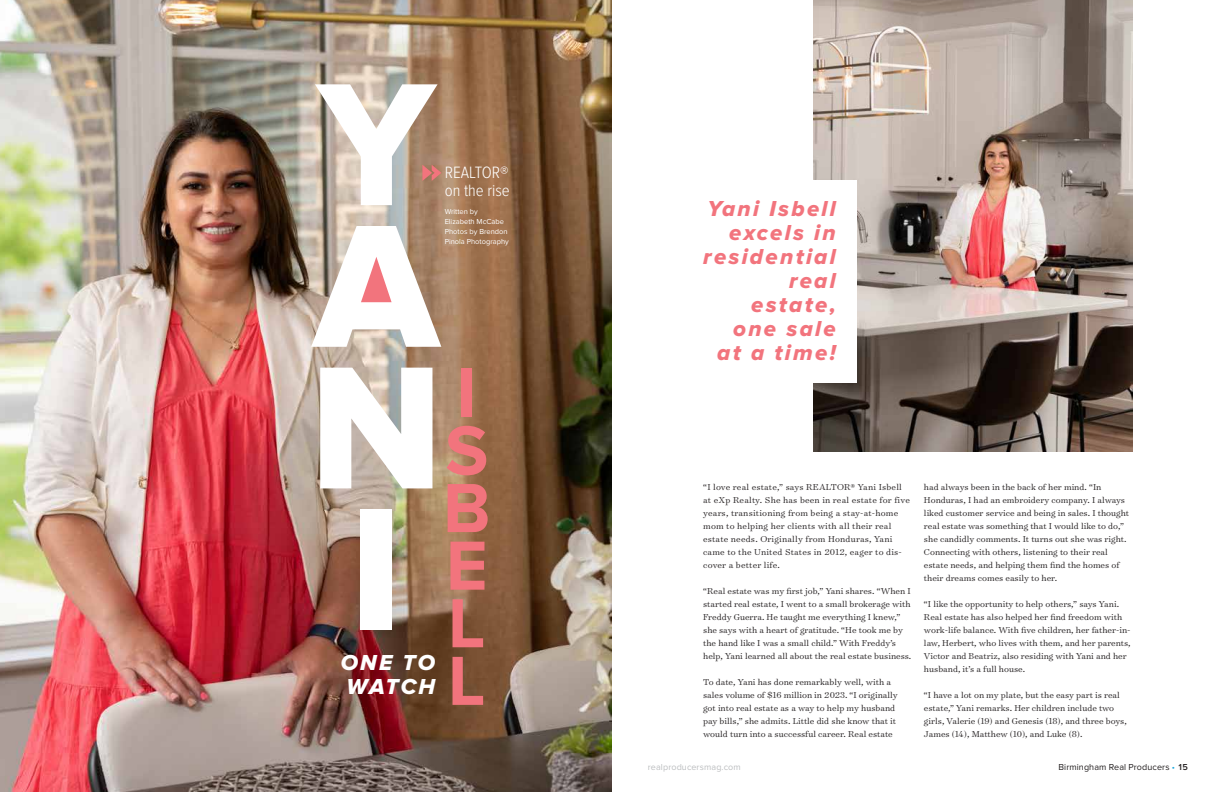
<style>
.page{position:relative;width:1224px;height:792px;background:#fff}
.page>*{position:absolute;margin:0;border:0;box-sizing:border-box;transform-origin:0 0}
.t1{font:181.1px/141.6px "Proxima Nova Extrabld";color:#fff;text-align:justify}
.t2{font:700 72px/57.6px "Proxima Nova";color:#f2747d}
.t3{font:22.5px/24px "Proxima Nova Extrabld It";letter-spacing:.1em;color:#f2747d;text-align:right}
.t4{font:22.5px/24px "Proxima Nova Extrabld It";letter-spacing:.09em;color:#fff}
.t5{font:300 17px/18px "Proxima Nova Cond";color:#fff}
.t6{font:300 9.8px/13px "Surveyor Text";color:#231f20}
.t7{font:300 9.8px/13px "Surveyor Text";letter-spacing:.02em;color:#231f20}
.t8{font:9px "Proxima Nova";letter-spacing:.01em;color:#231f20}
.t9{font:9px "Proxima Nova";letter-spacing:.01em;color:#bcbec0}
.t10{font:7.5px/10px "Proxima Nova";color:#fff}
.s1{color:#19a8e0}
.s2{font-weight:600}
</style>
<div class="page">
<img style="left:814px;top:0;width:319px;height:451px">
<img style="left:0;top:0;width:612px;height:792px">
<svg style="left:348px;top:244px;width:55px;height:61px;background:#dc9c9d"></svg>
<svg style="left:422px;top:165px;width:19px;height:16px"></svg>
<div style="left:789px;top:180px;width:68px;height:203px;background:#fff"></div>
<h1 class="t1" style="left:309px;top:82px;width:136px">Y A N I</h1>
<h3 class="t4" style="left:341px;top:651px;width:96px">ONE TO<br>WATCH</h3>
<h3 class="t5" style="left:445px;top:164px;width:67px">REALTOR® on the rise</h3>
<p class="t10" style="left:445px;top:207px;width:66px">Written by<br>Elizabeth McCabe<br>Photos by Brendon<br>Pinola Photography</p>
<h2 class="t2" style="left:443px;top:367px;width:49px">I<br>S<br>B<br>E<br>L<br>L</h2>
<h3 class="t3" style="left:703px;top:197px;width:134px">Yani Isbell excels in residential real estate, one sale<br>at a time!</h3>
<p class="t7" style="left:703px;top:480px;width:208px">“I love real estate,” says REALTOR® Yani Isbell at eXp Realty. She has been in real estate for five years, transitioning from being a stay-at-home mom to helping her clients with all their real estate needs. Originally from Honduras, Yani came to the United States in 2012, eager to dis&shy;cover a better life.</p>
<p class="t6" style="left:703px;top:584px;width:210px">“Real estate was my first job,” Yani shares. “When I started real estate, I went to a small brokerage with Freddy Guerra. He taught me everything I knew,” she says with a heart of gratitude. “He took me by the hand like I was a small child.” With Freddy’s help, Yani learned all about the real estate business.</p>
<p class="t6" style="left:703px;top:675px;width:196px">To date, Yani has done remarkably well, with a sales volume of $16 million in 2023. “I originally got into real estate as a way to help my husband pay bills,” she admits. Little did she know that it would turn into a successful career. Real estate</p>
<p class="t6" style="left:924px;top:480px;width:207px">had always been in the back of her mind. “In Honduras, I had an embroidery company. I always liked customer service and being in sales. I thought real estate was something that I would like to do,” she candidly comments. It turns out she was right.<br>Connecting with others, listening to their real estate needs, and helping them find the homes of their dreams comes easily to her.</p>
<p class="t6" style="left:924px;top:597px;width:208px">“I like the opportunity to help others,” says Yani.<br>Real estate has also helped her find freedom with work-life balance. With five children, her father-in&shy;law, Herbert, who lives with them, and her parents, Victor and Beatriz, also residing with Yani and her husband, it’s a full house.</p>
<p class="t6" style="left:924px;top:688px;width:204px">“I have a lot on my plate, but the easy part is real estate,” Yani remarks. Her children include two girls, Valerie (19) and Genesis (18), and three boys, James (14), Matthew (10), and Luke (8).</p>
<p class="t9" style="left:648px;top:762px;width:94px">realproducersmag.com</p>
<p class="t8" style="left:1058px;top:762px;width:131px">Birmingham Real Producers <span class="s1">•</span> <span class="s2">15</span></p>
</div>
